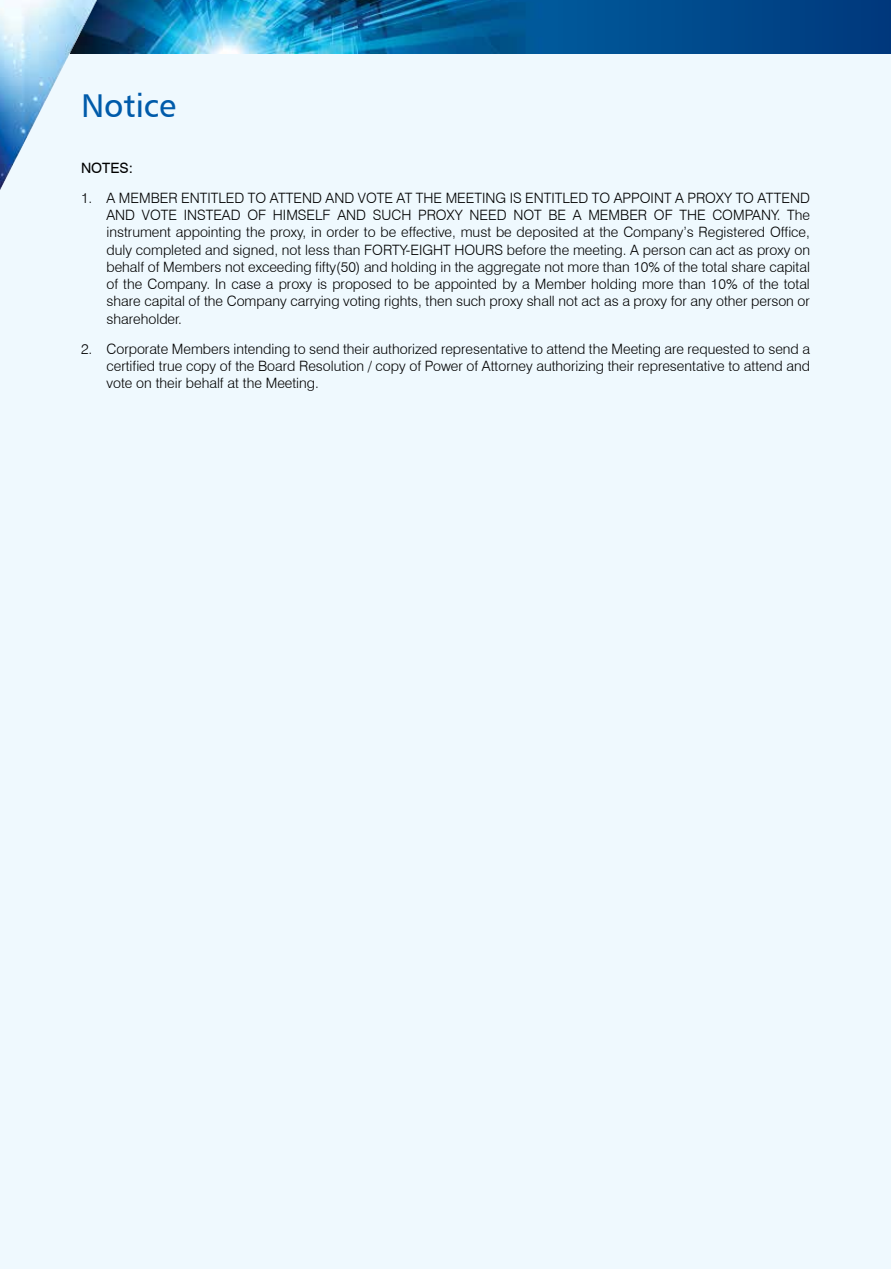
<style>
.page{position:relative;width:891px;height:1269px;background:#eff9fe}
.page>*{position:absolute;margin:0;border:0;box-sizing:border-box;transform-origin:0 0}
.t1{font:33px "Humanist 777 BT Roman B";color:#005baa}
.t2{font:300 14.25px/17.2px "Swiss 721 BT";color:#000;text-align:justify}
.t3{font:14.25px "Swiss 721 BT";color:#000}
</style>
<div class="page">
<svg style="left:557px;top:0;width:334px;height:54px;background:#00488a"></svg>
<img style="left:103px;top:0;width:454px;height:54px">
<img style="left:0;top:0;width:103px;height:190px">
<h1 class="t1" style="left:81px;top:85px;width:97px">Notice</h1>
<p class="t3" style="left:81px;top:158px;width:53px">NOTES:</p>
<p class="t2" style="left:107px;top:189px;width:705px;text-indent:-26px">1. A MEMBER ENTITLED TO ATTEND AND VOTE AT THE MEETING IS ENTITLED TO APPOINT A PROXY TO ATTEND AND VOTE INSTEAD OF HIMSELF AND SUCH PROXY NEED NOT BE A MEMBER OF THE COMPANY. The instrument appointing the proxy, in order to be effective, must be deposited at the Company’s Registered Office, duly completed and signed, not less than FORTY-EIGHT HOURS before the meeting. A person can act as proxy on behalf of Members not exceeding fifty(50) and holding in the aggregate not more than 10% of the total share capital of the Company. In case a proxy is proposed to be appointed by a Member holding more than 10% of the total share capital of the Company carrying voting rights, then such proxy shall not act as a proxy for any other person or shareholder.</p>
<p class="t2" style="left:107px;top:340px;width:705px;text-indent:-26px">2. Corporate Members intending to send their authorized representative to attend the Meeting are requested to send a certified true copy of the Board Resolution / copy of Power of Attorney authorizing their representative to attend and vote on their behalf at the Meeting.</p>
</div>
